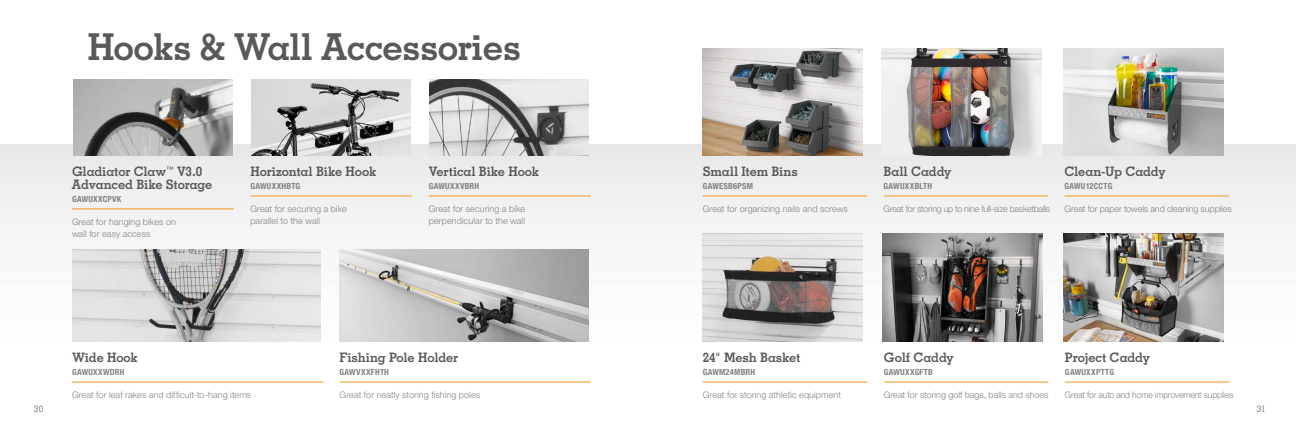
<style>
.page{position:relative;width:1296px;height:432px;background:#fff}
.page>*{position:absolute;margin:0;border:0;box-sizing:border-box;transform-origin:0 0}
.t1{font:700 37px "Memphis";letter-spacing:-.02em;color:#58595b}
.t2{font:700 13px/13px "Memphis";letter-spacing:-.01em;color:#58595b}
.t3{font:300 9px/12px "Helvetica Neue";color:#808285}
.t4{font:300 9px "Helvetica Neue";letter-spacing:-.02em;color:#808285}
.t5{font:300 9px "Helvetica Neue";color:#808285;scale:.95 1}
.t6{font:500 9px "Memphis";color:#808285}
.t7{font:700 condensed 8.5px "Helvetica Neue";letter-spacing:.03em;color:#808285}
.s1{font-family:"Helvetica Neue";font-weight:400}
</style>
<div class="page">
<div style="left:0;top:144px;width:1296px;height:288px;background:linear-gradient(to bottom,#ececed,#fff)"></div>
<img style="left:27px;top:423px;width:594px;height:9px">
<img style="left:675px;top:423px;width:594px;height:9px">
<hr style="left:72px;top:382px;width:251px;height:1px;background:#f7941d">
<hr style="left:340px;top:382px;width:251px;height:1px;background:#f7941d">
<img style="left:72px;top:250px;width:249px;height:91px">
<img style="left:429px;top:79px;width:160px;height:77px">
<hr style="left:72px;top:209px;width:162px;height:1px;background:#f7941d">
<hr style="left:250px;top:196px;width:162px;height:1px;background:#f7941d">
<hr style="left:429px;top:196px;width:162px;height:1px;background:#f7941d">
<img style="left:251px;top:79px;width:160px;height:77px">
<img style="left:340px;top:250px;width:249px;height:91px">
<img style="left:73px;top:79px;width:160px;height:77px">
<hr style="left:703px;top:196px;width:164px;height:1px;background:#f7941d">
<hr style="left:884px;top:196px;width:164px;height:1px;background:#f7941d">
<hr style="left:1064px;top:196px;width:165px;height:1px;background:#f7941d">
<hr style="left:703px;top:382px;width:164px;height:1px;background:#f7941d">
<hr style="left:884px;top:382px;width:164px;height:1px;background:#f7941d">
<hr style="left:1065px;top:382px;width:165px;height:1px;background:#f7941d">
<img style="left:703px;top:48px;width:160px;height:108px">
<img style="left:882px;top:48px;width:160px;height:108px">
<img style="left:882px;top:233px;width:160px;height:108px">
<img style="left:1064px;top:48px;width:160px;height:108px">
<img style="left:1064px;top:233px;width:160px;height:108px">
<img style="left:703px;top:233px;width:160px;height:108px">
<h1 class="t1" style="left:88px;top:24px;width:435px">Hooks &amp; Wall Accessories</h1>
<h2 class="t2" style="left:72px;top:165px;width:142px">Gladiator Claw<sup>™</sup> V3.0<br>Advanced Bike Storage</h2>
<p class="t7" style="left:72px;top:194px;width:51px">GAWUXXCPVK</p>
<p class="t3" style="left:72px;top:215px;width:105px">Great for hanging bikes on wall for easy access</p>
<h2 class="t2" style="left:250px;top:165px;width:127px">Horizontal Bike Hook</h2>
<p class="t7" style="left:250px;top:181px;width:51px">GAWUXXHBTG</p>
<p class="t3" style="left:250px;top:202px;width:98px">Great for securing a bike parallel to the wall</p>
<h2 class="t2" style="left:429px;top:165px;width:112px">Vertical Bike Hook</h2>
<p class="t7" style="left:429px;top:181px;width:52px">GAWUXXVBRH</p>
<p class="t3" style="left:429px;top:202px;width:98px">Great for securing a bike perpendicular to the wall</p>
<h2 class="t2" style="left:72px;top:351px;width:67px">Wide Hook</h2>
<p class="t7" style="left:72px;top:367px;width:54px">GAWUXXWDRH</p>
<p class="t3" style="left:72px;top:389px;width:181px">Great for leaf rakes and difficult-to-hang items</p>
<h2 class="t2" style="left:340px;top:351px;width:120px">Fishing Pole Holder</h2>
<p class="t7" style="left:340px;top:367px;width:51px">GAWVXXFHTH</p>
<p class="t3" style="left:340px;top:389px;width:142px">Great for neatly storing fishing poles</p>
<h2 class="t2" style="left:703px;top:165px;width:97px">Small Item Bins</h2>
<p class="t7" style="left:703px;top:181px;width:52px">GAWESB6PSM</p>
<p class="t3" style="left:703px;top:202px;width:147px">Great for organizing nails and screws</p>
<h2 class="t2" style="left:884px;top:165px;width:69px">Ball Caddy</h2>
<p class="t7" style="left:884px;top:181px;width:50px">GAWUXXBLTH</p>
<p class="t4" style="left:884px;top:203px;width:168px">Great for storing up to nine full-size basketballs</p>
<h2 class="t2" style="left:1064px;top:165px;width:103px">Clean-Up Caddy</h2>
<p class="t7" style="left:1064px;top:181px;width:49px">GAWU12CCTG</p>
<p class="t3" style="left:1064px;top:202px;width:169px">Great for paper towels and cleaning supplies</p>
<h2 class="t2" style="left:703px;top:351px;width:99px">24<span class="s1">"</span> Mesh Basket</h2>
<p class="t7" style="left:703px;top:367px;width:54px">GAWM24MBRH</p>
<p class="t3" style="left:703px;top:389px;width:140px">Great for storing athletic equipment</p>
<h2 class="t2" style="left:884px;top:351px;width:72px">Golf Caddy</h2>
<p class="t7" style="left:884px;top:367px;width:51px">GAWUXXGFTB</p>
<p class="t3" style="left:884px;top:389px;width:166px">Great for storing golf bags, balls and shoes</p>
<h2 class="t2" style="left:1065px;top:351px;width:87px">Project Caddy</h2>
<p class="t7" style="left:1065px;top:367px;width:51px">GAWUXXPTTG</p>
<p class="t5" style="left:1065px;top:389px;width:179px">Great for auto and home improvement supplies</p>
<p class="t6" style="left:34px;top:403px;width:11px">30</p>
<p class="t6" style="left:1257px;top:403px;width:10px">31</p>
</div>
